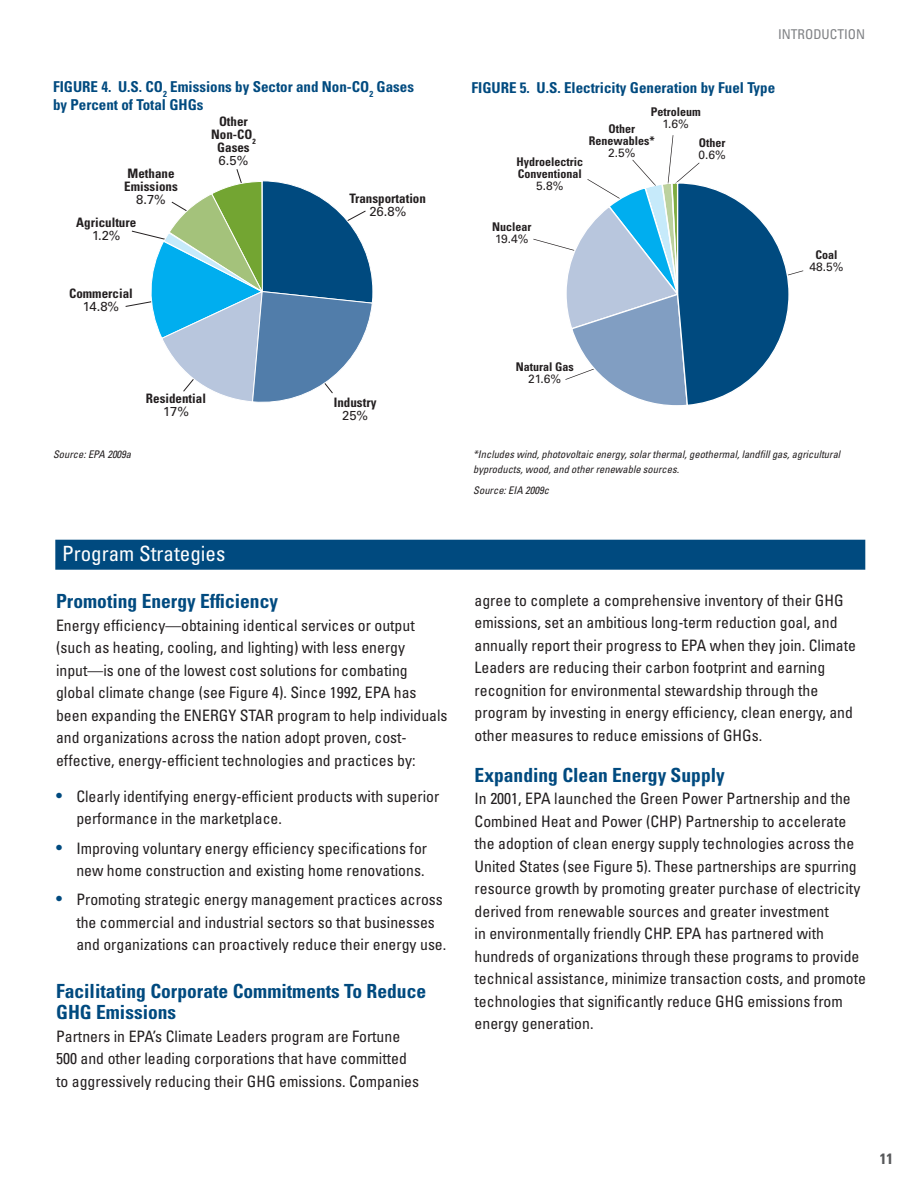
<style>
.page{position:relative;width:918px;height:1188px;background:#fff}
.page>*{position:absolute;margin:0;border:0;box-sizing:border-box;transform-origin:0 0}
.t1{font:condensed 21px "Univers LT Std";color:#fff}
.t2{font:700 condensed 19.5px/21px "Univers LT Std";color:#004a7f}
.t3{font:condensed 15.75px/22.5px "Univers LT Std";color:#231f20}
.t4{font:700 condensed 15px "Univers LT Std";color:#004a7f}
.t5{font:700 condensed 15px "Univers LT Std";color:#57585a}
.t6{font:condensed 13.5px "Univers LT Std";color:#808285}
.t7{font:700 condensed 13.05px/13px "Univers LT Std";color:#231f20}
.t8{font:13.05px "Univers LT Std";letter-spacing:-.01em;color:#231f20}
.t9{font:700 condensed 12px/12px "Univers LT Std";color:#231f20;text-align:center}
.t10{font:12px "Univers LT Std";color:#231f20}
.t11{font:italic condensed 10.5px/15px "Univers LT Std";color:#231f20}
.s1{font-size:18px;color:#004a7f}
</style>
<div class="page">
<div style="left:55px;top:540px;width:810px;height:30px;background:#004a7f"></div>
<svg style="left:533px;top:135px;width:270px;height:271px"></svg>
<svg style="left:147px;top:180px;width:226px;height:223px"></svg>
<p class="t6" style="left:778px;top:26px;width:9px">introduction</p>
<p class="t4" style="left:53px;top:77px;width:363px">FIGURE 4. U.S. CO<sub>2</sub> Emissions by Sector and Non-CO<sub>2</sub> Gases</p>
<p class="t4" style="left:472px;top:78px;width:305px">FIGURE 5. U.S. Electricity Generation by Fuel Type</p>
<p class="t4" style="left:53px;top:95px;width:152px">by Percent of Total GHGs</p>
<p class="t9" style="left:651px;top:106px;width:52px">Petroleum</p>
<p class="t10" style="left:663px;top:117px;width:28px">1.6%</p>
<p class="t9" style="left:699px;top:137px;width:28px">Other</p>
<p class="t10" style="left:698px;top:148px;width:29px">0.6%</p>
<p class="t7" style="left:211px;top:115px;width:46px;text-align:center">Other<br>Non-CO<sub>2<br></sub>Gases</p>
<p class="t8" style="left:219px;top:153px;width:31px">6.5%</p>
<p class="t9" style="left:589px;top:123px;width:68px">Other<br>Renewables*</p>
<p class="t10" style="left:608px;top:146px;width:29px">2.5%</p>
<p class="t9" style="left:516px;top:156px;width:68px;text-align:left">Hydroelectric<br>Conventional</p>
<p class="t10" style="left:536px;top:179px;width:29px">5.8%</p>
<p class="t7" style="left:124px;top:167px;width:55px">Methane<br>Emissions</p>
<p class="t8" style="left:136px;top:192px;width:31px">8.7%</p>
<p class="t7" style="left:350px;top:191px;width:78px">Transportation</p>
<p class="t8" style="left:369px;top:203px;width:38px">26.8%</p>
<p class="t7" style="left:76px;top:216px;width:62px">Agriculture</p>
<p class="t8" style="left:92px;top:228px;width:30px">1.2%</p>
<p class="t9" style="left:492px;top:221px;width:41px">Nuclear</p>
<p class="t10" style="left:495px;top:232px;width:35px">19.4%</p>
<p class="t7" style="left:69px;top:287px;width:65px">Commercial</p>
<p class="t8" style="left:83px;top:298px;width:38px">14.8%</p>
<p class="t7" style="left:146px;top:392px;width:62px">Residential</p>
<p class="t8" style="left:163px;top:403px;width:27px">17%</p>
<p class="t7" style="left:334px;top:396px;width:44px">Industry</p>
<p class="t8" style="left:342px;top:407px;width:28px">25%</p>
<p class="t9" style="left:516px;top:361px;width:59px">Natural Gas</p>
<p class="t10" style="left:528px;top:372px;width:34px">21.6%</p>
<p class="t9" style="left:815px;top:249px;width:24px">Coal</p>
<p class="t10" style="left:809px;top:260px;width:36px">48.5%</p>
<p class="t11" style="left:53px;top:446px;width:80px">Source: EPA 2009a</p>
<p class="t11" style="left:473px;top:446px;width:369px">*Includes wind, photovoltaic energy, solar thermal, geothermal, landfill gas, agricultural byproducts, wood, and other renewable sources.</p>
<p class="t11" style="left:473px;top:483px;width:77px">Source: EIA 2009c</p>
<h1 class="t1" style="left:62px;top:540px;width:165px">Program Strategies</h1>
<p class="t2" style="left:56px;top:591px;width:224px">Promoting Energy Efficiency</p>
<p class="t3" style="left:56px;top:614px;width:393px">Energy efficiency—obtaining identical services or output (such as heating, cooling, and lighting) with less energy input—is one of the lowest cost solutions for combating global climate change (see Figure 4). Since 1992, EPA has been expanding the ENERGY STAR program to help individuals and organizations across the nation adopt proven, cost&shy;effective, energy-efficient technologies and practices by:</p>
<p class="t3" style="left:76px;top:785px;width:365px;text-indent:-20px"><span class="s1">•</span> Clearly identifying energy-efficient products with superior performance in the marketplace.</p>
<p class="t3" style="left:56px;top:836px;width:373px;text-align:right"><span class="s1">•</span> Improving voluntary energy efficiency specifications for new home construction and existing home renovations.</p>
<p class="t3" style="left:76px;top:888px;width:372px;text-indent:-20px"><span class="s1">•</span> Promoting strategic energy management practices across the commercial and industrial sectors so that businesses and organizations can proactively reduce their energy use.</p>
<p class="t2" style="left:56px;top:981px;width:372px">Facilitating Corporate Commitments To Reduce<br>GHG Emissions</p>
<p class="t3" style="left:56px;top:1025px;width:365px">Partners in EPA’s Climate Leaders program are Fortune<br>500 and other leading corporations that have committed to aggressively reducing their GHG emissions. Companies</p>
<p class="t3" style="left:475px;top:588px;width:383px">agree to complete a comprehensive inventory of their GHG emissions, set an ambitious long-term reduction goal, and annually report their progress to EPA when they join. Climate Leaders are reducing their carbon footprint and earning recognition for environmental stewardship through the program by investing in energy efficiency, clean energy, and other measures to reduce emissions of GHGs.</p>
<p class="t2" style="left:475px;top:764px;width:252px">Expanding Clean Energy Supply</p>
<p class="t3" style="left:475px;top:787px;width:393px">In 2001, EPA launched the Green Power Partnership and the Combined Heat and Power (CHP) Partnership to accelerate the adoption of clean energy supply technologies across the United States (see Figure 5). These partnerships are spurring resource growth by promoting greater purchase of electricity derived from renewable sources and greater investment<br>in environmentally friendly CHP. EPA has partnered with hundreds of organizations through these programs to provide technical assistance, minimize transaction costs, and promote technologies that significantly reduce GHG emissions from energy generation.</p>
<p class="t5" style="left:880px;top:1150px;width:15px">11</p>
</div>
